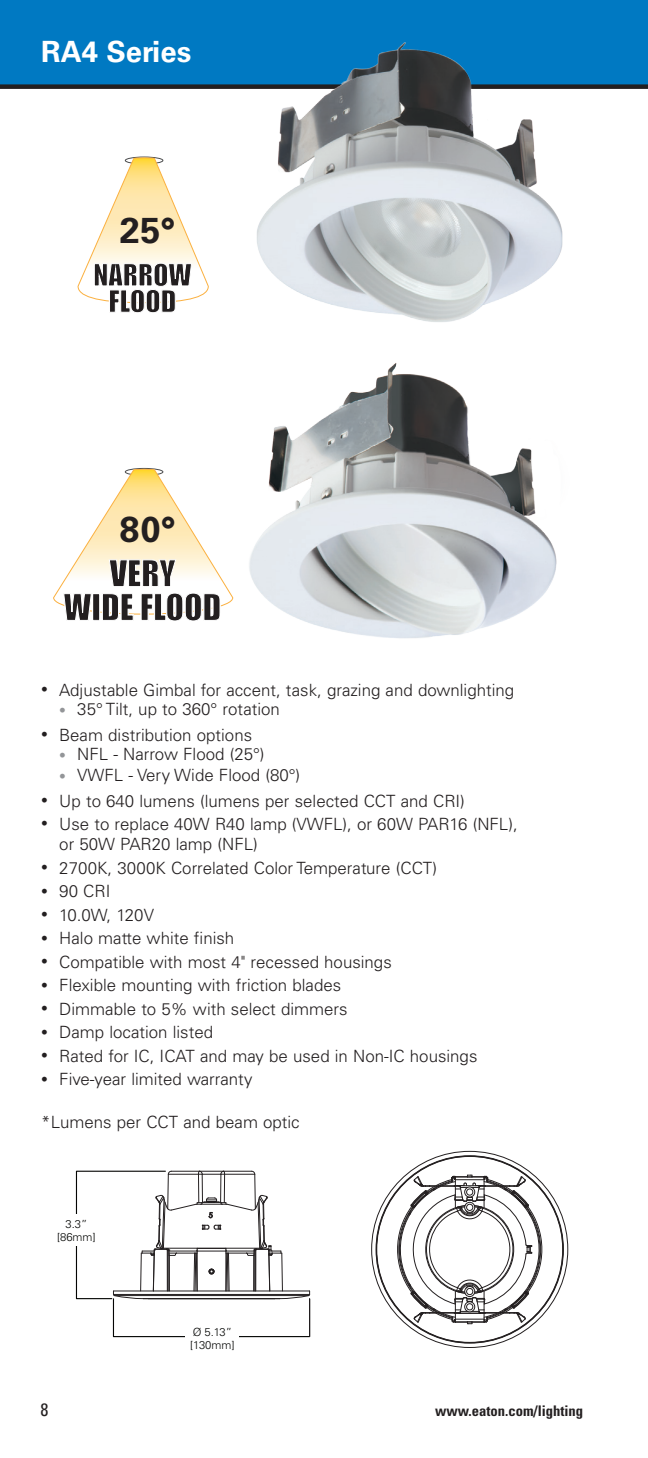
<style>
.page{position:relative;width:648px;height:1458px;background:#fff}
.page>*{position:absolute;margin:0;border:0;box-sizing:border-box;transform-origin:0 0}
.t1{font:700 36px "Univers LT Std";color:#231f20}
.t2{font:700 29.25px "Univers LT Std";color:#fff}
.t3{font:condensed 18px "Univers LT Std";color:#231f20}
.t4{font:300 16.88px/20.2px "Univers LT Std";color:#231f20}
.t5{font:700 condensed 14.62px "Univers LT Std";color:#231f20}
.t6{font:300 11.25px/13.5px "Univers LT Std";color:#040503}
.s1{font-size:13.5px}
.s2{font-size:13.5px;color:#939598}
</style>
<div class="page">
<div style="left:0;top:0;width:648px;height:87px;background:#0079c2"></div>
<div style="left:0;top:84px;width:648px;height:5px;background:#231f20"></div>
<img style="left:249px;top:363px;width:308px;height:276px">
<svg style="left:77px;top:157px;width:132px;height:156px"></svg>
<img style="left:241px;top:42px;width:330px;height:280px">
<svg style="left:53px;top:468px;width:181px;height:153px"></svg>
<div style="left:113px;top:1298px;width:197px;height:39px;border:1px solid #040503"></div>
<hr style="left:309px;top:1299px;width:1px;height:38px;background:#231f20">
<svg style="left:75px;top:1170px;width:235px;height:130px"></svg>
<svg style="left:391px;top:1175px;width:158px;height:149px"></svg>
<div style="left:74px;top:1214px;width:5px;height:32px;background:#fff"></div>
<div style="left:186px;top:1332px;width:53px;height:10px;background:#fff"></div>
<h2 class="t2" style="left:41px;top:34px;width:152px">RA4 Series</h2>
<h1 class="t1" style="left:120px;top:209px;width:57px">25°</h1>
<h1 class="t1" style="left:120px;top:508px;width:57px">80°</h1>
<p class="t4" style="left:41px;top:680px;width:474px"><span class="s1">•</span> Adjustable Gimbal for accent, task, grazing and downlighting</p>
<p class="t4" style="left:59px;top:699px;width:222px"><span class="s2">•</span> 35° Tilt, up to 360° rotation</p>
<p class="t4" style="left:41px;top:724px;width:212px"><span class="s1">•</span> Beam distribution options</p>
<p class="t4" style="left:59px;top:744px;width:207px"><span class="s2">•</span> NFL - Narrow Flood (25°)</p>
<p class="t4" style="left:59px;top:765px;width:242px"><span class="s2">•</span> VWFL - Very Wide Flood (80°)</p>
<p class="t4" style="left:41px;top:790px;width:425px"><span class="s1">•</span> Up to 640 lumens (lumens per selected CCT and CRI)</p>
<p class="t4" style="left:59px;top:814px;width:460px;text-indent:-18px"><span class="s1">•</span> Use to replace 40W R40 lamp (VWFL), or 60W PAR16 (NFL), or 50W PAR20 lamp (NFL)</p>
<p class="t4" style="left:41px;top:858px;width:397px"><span class="s1">•</span> 2700K, 3000K Correlated Color Temperature (CCT)</p>
<p class="t4" style="left:41px;top:881px;width:71px"><span class="s1">•</span> 90 CRI</p>
<p class="t4" style="left:41px;top:905px;width:114px"><span class="s1">•</span> 10.0W, 120V</p>
<p class="t4" style="left:41px;top:928px;width:194px"><span class="s1">•</span> Halo matte white finish</p>
<p class="t4" style="left:41px;top:952px;width:352px"><span class="s1">•</span> Compatible with most 4" recessed housings</p>
<p class="t4" style="left:41px;top:975px;width:301px"><span class="s1">•</span> Flexible mounting with friction blades</p>
<p class="t4" style="left:41px;top:999px;width:308px"><span class="s1">•</span> Dimmable to 5% with select dimmers</p>
<p class="t4" style="left:41px;top:1022px;width:173px"><span class="s1">•</span> Damp location listed</p>
<p class="t4" style="left:41px;top:1046px;width:438px"><span class="s1">•</span> Rated for IC, ICAT and may be used in Non-IC housings</p>
<p class="t4" style="left:41px;top:1069px;width:213px"><span class="s1">•</span> Five-year limited warranty</p>
<p class="t4" style="left:41px;top:1112px;width:260px">*Lumens per CCT and beam optic</p>
<p class="t6" style="left:57px;top:1217px;width:40px;text-align:center">3.3” [86mm]</p>
<p class="t6" style="left:190px;top:1325px;width:46px">Ø 5.13” [130mm]</p>
<p class="t3" style="left:40px;top:1398px;width:9px">8</p>
<p class="t5" style="left:435px;top:1402px;width:150px">www.eaton.com/lighting</p>
</div>
